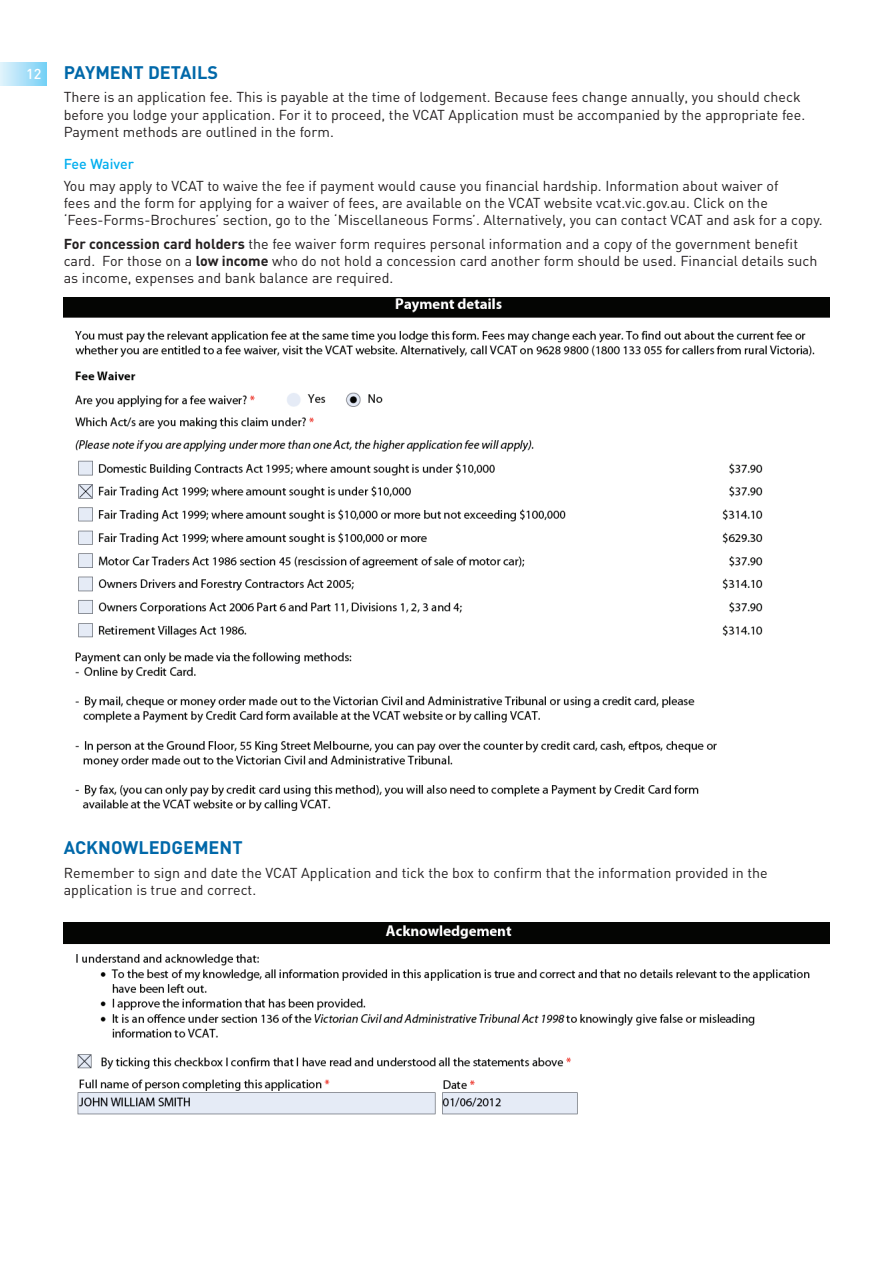
<style>
.page{position:relative;width:893px;height:1263px;background:#fff}
.page>*{position:absolute;margin:0;border:0;box-sizing:border-box;transform-origin:0 0}
.t1{font:700 18px "DIN";color:#0068a9}
.t2{font:14.25px/17.2px "DIN";color:#231f20}
.t3{font:500 14.25px "DIN";color:#00aeef}
.s1{font-weight:500;font-size:14.25px;color:#fff}
.s2{font-weight:700}
</style>
<div class="page">
<div style="left:0;top:62px;width:47px;height:23px;background:linear-gradient(to right,#e3f3fc,#75d0f6)"></div>
<img style="left:64px;top:298px;width:765px;height:513px">
<img style="left:64px;top:923px;width:765px;height:192px">
<p class="t1" style="left:26px;top:60px;width:82px"><span class="s1">12</span> payment</p>
<p class="t1" style="left:148px;top:60px;width:23px">Details</p>
<p class="t2" style="left:64px;top:88px;width:743px">There is an application fee. This is payable at the time of lodgement. Because fees change annually, you should check before you lodge your application. For it to proceed, the VCAT Application must be accompanied by the appropriate fee.<br>Payment methods are outlined in the form.</p>
<p class="t3" style="left:64px;top:155px;width:72px">Fee Waiver</p>
<p class="t2" style="left:64px;top:176px;width:760px">You may apply to VCAT to waive the fee if payment would cause you financial hardship. Information about waiver of<br>fees and the form for applying for a waiver of fees, are available on the VCAT website vcat.vic.gov.au. Click on the ‘Fees-Forms-Brochures’ section, go to the ‘Miscellaneous Forms’. Alternatively, you can contact VCAT and ask for a copy.</p>
<p class="t2" style="left:64px;top:235px;width:755px"><span class="s2">For concession card holders</span> the fee waiver form requires personal information and a copy of the government benefit card. For those on a <span class="s2">low income</span> who do not hold a concession card another form should be used. Financial details such as income, expenses and bank balance are required.</p>
<p class="t1" style="left:64px;top:836px;width:25px">Acknowledgement</p>
<p class="t2" style="left:64px;top:864px;width:705px">Remember to sign and date the VCAT Application and tick the box to confirm that the information provided in the application is true and correct.</p>
</div>
